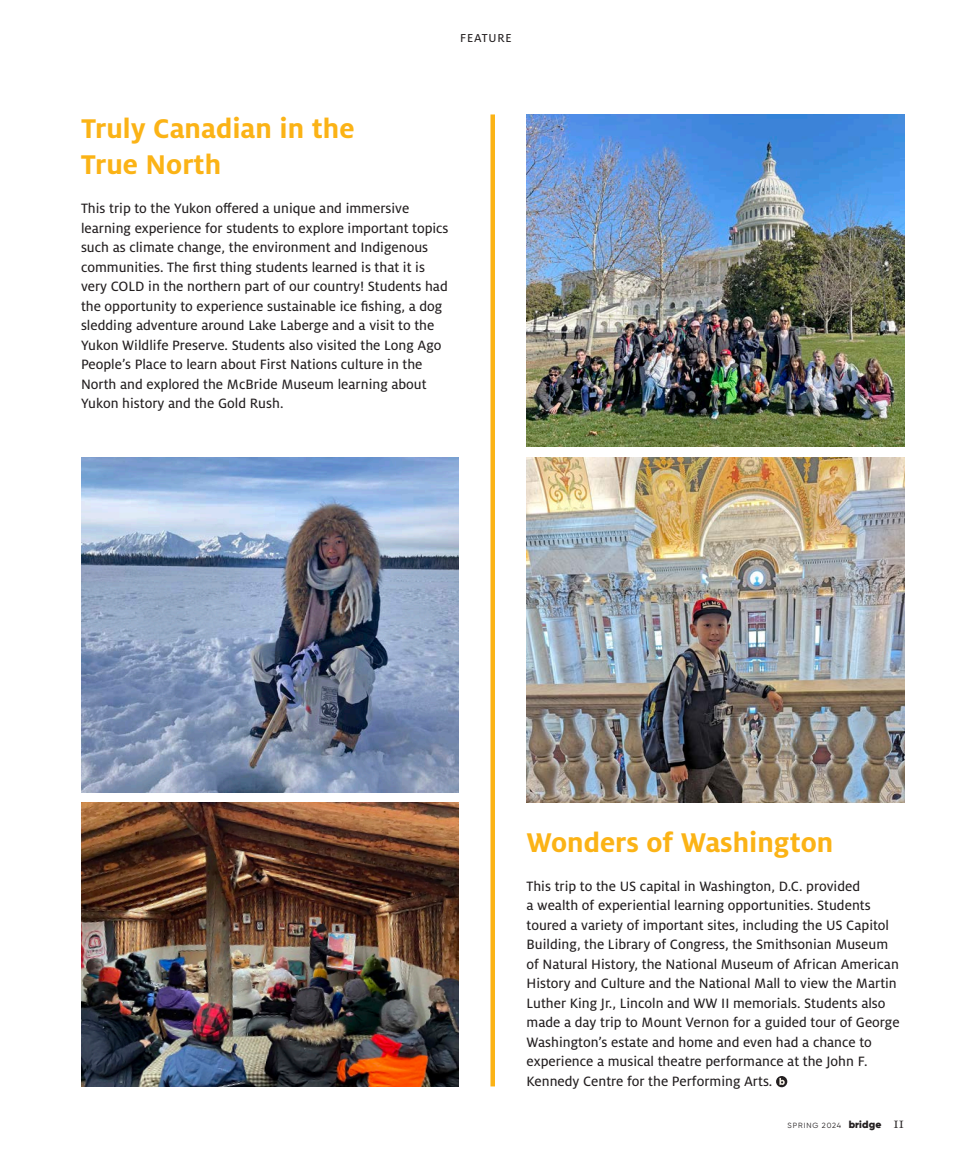
<style>
.page{position:relative;width:972px;height:1161px;background:#fff}
.page>*{position:absolute;margin:0;border:0;box-sizing:border-box;transform-origin:0 0}
.Body_Copy_Sans{font:700 30px/36px "Milo OT";color:#fbb316}
.Body_Copy_Sans-2{font:15px/19.5px "Milo OT Text";color:#231f20}
.t1{font:12.75px "Milo OT Text";letter-spacing:.06em;color:#231f20}
.t2{font:7.5px "Gilroy";letter-spacing:.125em;color:#231f20}
.s1{font-weight:900;font-size:10.5px}
.s2{font-family:"Milo Serif OT";font-size:15px}
</style>
<div class="page">
<img style="left:526px;top:457px;width:378px;height:346px">
<div style="left:776px;top:1076px;width:11px;height:11px;background:#231f20;border-radius:50%"></div>
<svg style="left:779px;top:1078px;width:6px;height:7px"></svg>
<div style="left:490px;top:114px;width:5px;height:972px;background:#fbb316"></div>
<img style="left:81px;top:457px;width:378px;height:336px">
<img style="left:81px;top:803px;width:378px;height:283px">
<img style="left:526px;top:115px;width:378px;height:332px">
<p class="t1" style="left:460px;top:31px;width:53px">FEATURE</p>
<p class="Body_Copy_Sans" style="left:81px;top:111px;width:275px">Truly Canadian in the<br>True North</p>
<p class="Body_Copy_Sans-2" style="left:81px;top:199px;width:369px">This trip to the Yukon offered a unique and immersive learning experience for students to explore important topics such as climate change, the environment and Indigenous communities. The first thing students learned is that it is very COLD in the northern part of our country! Students had the opportunity to experience sustainable ice fishing, a dog sledding adventure around Lake Laberge and a visit to the Yukon Wildlife Preserve. Students also visited the Long Ago People’s Place to learn about First Nations culture in the North and explored the McBride Museum learning about Yukon history and the Gold Rush.</p>
<p class="Body_Copy_Sans" style="left:526px;top:824px;width:308px">Wonders of Washington</p>
<p class="Body_Copy_Sans-2" style="left:526px;top:876px;width:375px">This trip to the US capital in Washington, D.C. provided<br>a wealth of experiential learning opportunities. Students toured a variety of important sites, including the US Capitol Building, the Library of Congress, the Smithsonian Museum of Natural History, the National Museum of African American History and Culture and the National Mall to view the Martin Luther King Jr., Lincoln and WW II memorials. Students also made a day trip to Mount Vernon for a guided tour of George Washington’s estate and home and even had a chance to experience a musical theatre performance at the John F.<br>Kennedy Centre for the Performing Arts.</p>
<p class="t2" style="left:787px;top:1120px;width:119px">SPRING 2024 <span class="s1">bridge</span> <span class="s2">11</span></p>
</div>
